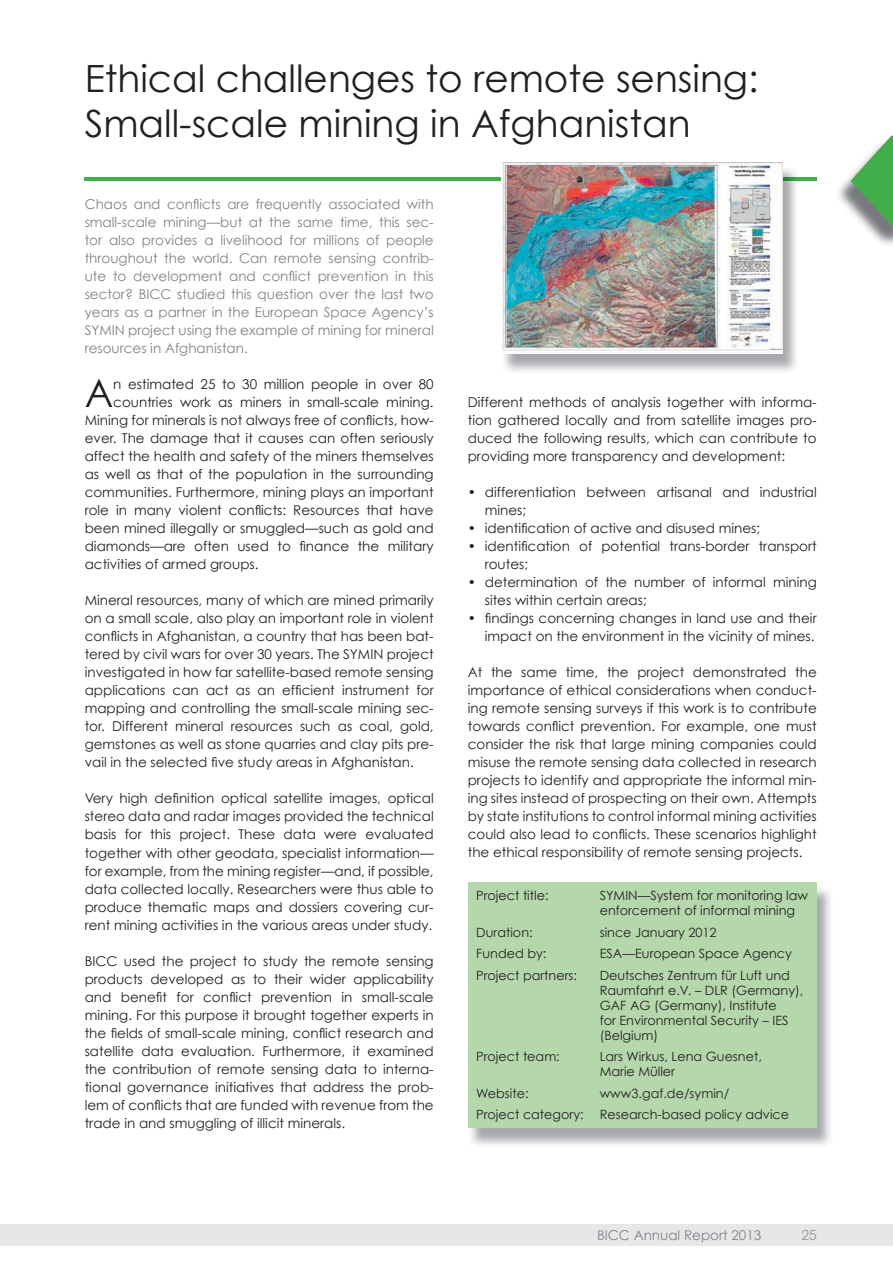
<style>
.page{position:relative;width:893px;height:1263px;background:#fff}
.page>*{position:absolute;margin:0;border:0;box-sizing:border-box;transform-origin:0 0}
.t1{font:38.55px "Century Gothic";color:#231f20}
.t2{font:37.5px/45px "Century Gothic";color:#231f20}
.t3{font:15px "Avant Garde Gothic Itc T";color:#939598}
.t4{font:13.5px/18px "Century Gothic";color:#231f20;text-align:justify}
.t5{font:13.5px/18px "Century Gothic";color:#808285;text-align:justify}
.t6{font:12.75px/15px "Century Gothic";color:#231f20}
</style>
<div class="page">
<div style="left:0;top:1224px;width:892px;height:21px;background:#e6e7e9"></div>
<img style="left:838px;top:176px;width:54px;height:68px">
<svg style="left:850px;top:136px;width:42px;height:89px"></svg>
<hr style="left:85px;top:177px;width:731px;height:3px;background:#40ae49">
<img style="left:468px;top:885px;width:362px;height:260px">
<div style="left:467px;top:882px;width:349px;height:245px;background:#b5d7ac"></div>
<img style="left:504px;top:166px;width:294px;height:205px">
<img style="left:781px;top:177px;width:17px;height:3px">
<img style="left:501px;top:162px;width:280px;height:191px">
<h2 class="t2" style="left:85px;top:55px;width:675px">Ethical challenges to remote sensing:<br>Small-scale mining in Afghanistan</h2>
<p class="t5" style="left:85px;top:195px;width:350px">Chaos and conflicts are frequently associated with small-scale mining—but at the same time, this sec&shy;tor also provides a livelihood for millions of people throughout the world. Can remote sensing contrib&shy;ute to development and conflict prevention in this sector? BICC studied this question over the last two years as a partner in the European Space Agency’s SYMIN project using the example of mining for mineral resources in Afghanistan.</p>
<h1 class="t1" style="left:85px;top:370px;width:30px">A</h1>
<p class="t4" style="left:113px;top:375px;width:322px">n estimated 25 to 30 million people in over 80</p>
<p class="t4" style="left:113px;top:393px;width:322px">countries work as miners in small-scale mining.</p>
<p class="t4" style="left:85px;top:411px;width:350px">Mining for minerals is not always free of conflicts, how-</p>
<p class="t4" style="left:85px;top:429px;width:350px">ever. The damage that it causes can often seriously</p>
<p class="t4" style="left:85px;top:447px;width:350px">affect the health and safety of the miners themselves</p>
<p class="t4" style="left:85px;top:465px;width:350px">as well as that of the population in the surrounding</p>
<p class="t4" style="left:85px;top:483px;width:350px">communities. Furthermore, mining plays an important</p>
<p class="t4" style="left:85px;top:501px;width:350px">role in many violent conflicts: Resources that have</p>
<p class="t4" style="left:85px;top:519px;width:350px">been mined illegally or smuggled—such as gold and</p>
<p class="t4" style="left:85px;top:537px;width:350px">diamonds—are often used to finance the military</p>
<p class="t4" style="left:85px;top:555px;width:175px">activities of armed groups.</p>
<p class="t4" style="left:85px;top:591px;width:350px">Mineral resources, many of which are mined primarily on a small scale, also play an important role in violent conflicts in Afghanistan, a country that has been bat&shy;tered by civil wars for over 30 years. The SYMIN project investigated in how far satellite-based remote sensing applications can act as an efficient instrument for mapping and controlling the small-scale mining sec&shy;tor. Different mineral resources such as coal, gold, gemstones as well as stone quarries and clay pits pre&shy;vail in the selected five study areas in Afghanistan.</p>
<p class="t4" style="left:85px;top:789px;width:350px">Very high definition optical satellite images, optical stereo data and radar images provided the technical basis for this project. These data were evaluated together with other geodata, specialist information— for example, from the mining register—and, if possible, data collected locally. Researchers were thus able to produce thematic maps and dossiers covering cur&shy;rent mining activities in the various areas under study.</p>
<p class="t4" style="left:85px;top:951px;width:350px">BICC used the project to study the remote sensing products developed as to their wider applicability and benefit for conflict prevention in small-scale mining. For this purpose it brought together experts in the fields of small-scale mining, conflict research and satellite data evaluation. Furthermore, it examined the contribution of remote sensing data to interna&shy;tional governance initiatives that address the prob&shy;lem of conflicts that are funded with revenue from the trade in and smuggling of illicit minerals.</p>
<p class="t4" style="left:467px;top:393px;width:350px">Different methods of analysis together with informa&shy;tion gathered locally and from satellite images pro&shy;duced the following results, which can contribute to providing more transparency and development:</p>
<p class="t4" style="left:484px;top:483px;width:333px;text-indent:-17px">• differentiation between artisanal and industrial mines;</p>
<p class="t4" style="left:467px;top:519px;width:294px">• identification of active and disused mines;</p>
<p class="t4" style="left:484px;top:537px;width:333px;text-indent:-17px">• identification of potential trans-border transport routes;</p>
<p class="t4" style="left:484px;top:573px;width:333px;text-indent:-17px">• determination of the number of informal mining sites within certain areas;</p>
<p class="t4" style="left:467px;top:609px;width:350px;text-align:right">• findings concerning changes in land use and their impact on the environment in the vicinity of mines.</p>
<p class="t4" style="left:467px;top:663px;width:350px">At the same time, the project demonstrated the importance of ethical considerations when conduct&shy;ing remote sensing surveys if this work is to contribute towards conflict prevention. For example, one must consider the risk that large mining companies could misuse the remote sensing data collected in research projects to identify and appropriate the informal min&shy;ing sites instead of prospecting on their own. Attempts by state institutions to control informal mining activities could also lead to conflicts. These scenarios highlight the ethical responsibility of remote sensing projects.</p>
<p class="t6" style="left:476px;top:888px;width:74px">Project title:</p>
<p class="t6" style="left:599px;top:888px;width:210px">SYMIN—System for monitoring law enforcement of informal mining</p>
<p class="t6" style="left:476px;top:924px;width:58px">Duration:</p>
<p class="t6" style="left:599px;top:924px;width:118px">since January 2012</p>
<p class="t6" style="left:476px;top:945px;width:72px">Funded by:</p>
<p class="t6" style="left:599px;top:945px;width:194px">ESA—European Space Agency</p>
<p class="t6" style="left:476px;top:967px;width:102px">Project partners:</p>
<p class="t6" style="left:599px;top:967px;width:205px">Deutsches Zentrum für Luft und<br>Raumfahrt e.V. – DLR (Germany),<br>GAF AG (Germany), Institute<br>for Environmental Security – IES (Belgium)</p>
<p class="t6" style="left:476px;top:1048px;width:85px">Project team:</p>
<p class="t6" style="left:599px;top:1048px;width:164px">Lars Wirkus, Lena Guesnet,<br>Marie Müller</p>
<p class="t6" style="left:476px;top:1084px;width:54px">Website:</p>
<p class="t6" style="left:476px;top:1081px;width:314px;line-height:21.5px;text-indent:123px">www3.gaf.de/symin/<br>Project category: Research-based policy advice</p>
<p class="t5" style="left:597px;top:1225px;width:166px">BICC Annual Report 2013</p>
<p class="t3" style="left:801px;top:1225px;width:16px">25</p>
</div>
